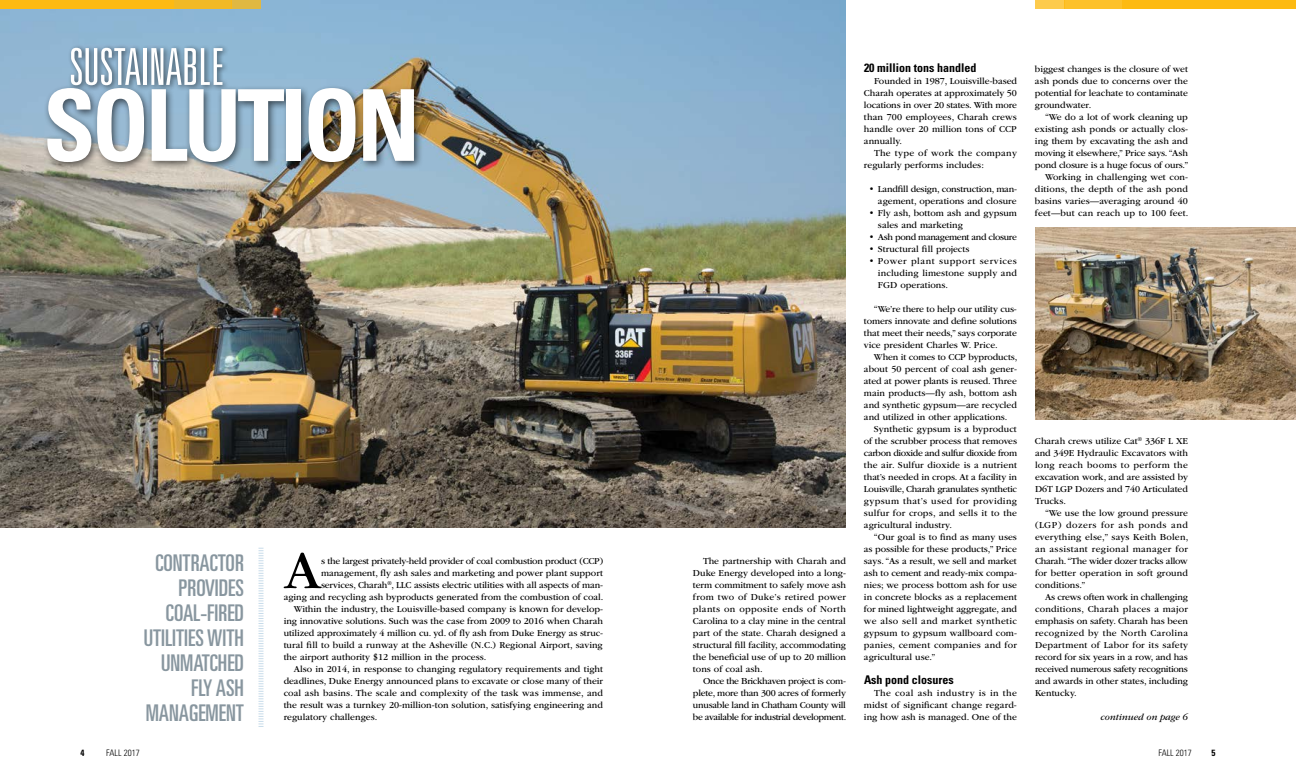
<style>
.page{position:relative;width:1296px;height:783px;background:#fff}
.page>*{position:absolute;margin:0;border:0;box-sizing:border-box;transform-origin:0 0}
.t1{font:700 condensed 99.2px "Univers LT Std";letter-spacing:-.04em;color:#fff;scale:.95 1}
.t2{font:55.3px "ITC Garamond Std";color:#000}
.t3{font:300 ultra-condensed 51px "Univers LT Std";letter-spacing:-.01em;color:#fff}
.t4{font:ultra-condensed 23px/25px "Univers LT Std";color:#88969f;text-align:right}
.t5{font:700 condensed 12px "Univers LT Std";color:#000}
.t6{font:9.5px/12px "ITC Garamond Std";color:#000;text-align:justify}
.t7{font:9.5px "ITC Garamond Std";letter-spacing:-.025em;color:#000}
.t8{font:9.5px "ITC Garamond Std";letter-spacing:-.035em;color:#000}
.t9{font:italic 9.5px "ITC Garamond Std";color:#000}
.t10{font:300 condensed 9px "Univers LT Std";color:#000}
.t11{font:700 condensed 9px "Univers LT Std";color:#000}
</style>
<div class="page">
<img style="left:0;top:0;width:846px;height:528px">
<div style="left:0;top:0;width:173px;height:9px;background:#fdba12"></div>
<div style="left:173px;top:0;width:59px;height:9px;background:#f1b925"></div>
<div style="left:232px;top:0;width:29px;height:9px;background:#e0b842"></div>
<div style="left:1123px;top:0;width:173px;height:9px;background:#fdba12"></div>
<div style="left:1064px;top:0;width:59px;height:9px;background:#fdc12a"></div>
<div style="left:1035px;top:0;width:29px;height:9px;background:#fdcb4d"></div>
<div style="left:67px;top:44px;width:162px;height:49px;background:#000;opacity:.6"></div>
<div style="left:43px;top:84px;width:381px;height:87px;background:#000;opacity:.6"></div>
<svg style="left:258px;top:548px;width:6px;height:179px"></svg>
<img style="left:1035px;top:228px;width:261px;height:192px">
<h3 class="t3" style="left:69px;top:40px;width:156px">SUSTAINABLE</h3>
<h1 class="t1" style="left:43px;top:65px;width:398px">SOLUTION</h1>
<h3 class="t4" style="left:144px;top:551px;width:102px">CONTRACTOR<br>PROVIDES<br>COAL-FIRED<br>UTILITIES WITH<br>UNMATCHED<br>FLY ASH<br>MANAGEMENT</h3>
<h2 class="t2" style="left:284px;top:540px;width:38px">A</h2>
<p class="t7" style="left:321px;top:556px;width:284px">s the largest privately-held provider of coal combustion product (CCP)</p>
<p class="t6" style="left:321px;top:567px;width:284px">management, fly ash sales and marketing and power plant support</p>
<p class="t6" style="left:321px;top:579px;width:284px">services, Charah<sup>®</sup>, LLC assists electric utilities with all aspects of man-</p>
<p class="t6" style="left:284px;top:591px;width:321px">aging and recycling ash byproducts generated from the combustion of coal.</p>
<p class="t6" style="left:294px;top:603px;width:311px">Within the industry, the Louisville-based company is known for develop-</p>
<p class="t6" style="left:284px;top:615px;width:321px">ing innovative solutions. Such was the case from 2009 to 2016 when Charah</p>
<p class="t6" style="left:284px;top:627px;width:321px">utilized approximately 4 million cu. yd. of fly ash from Duke Energy as struc-</p>
<p class="t6" style="left:284px;top:639px;width:321px">tural fill to build a runway at the Asheville (N.C.) Regional Airport, saving</p>
<p class="t6" style="left:284px;top:651px;width:204px">the airport authority $12 million in the process.</p>
<p class="t6" style="left:294px;top:663px;width:311px">Also in 2014, in response to changing regulatory requirements and tight</p>
<p class="t6" style="left:284px;top:675px;width:321px">deadlines, Duke Energy announced plans to excavate or close many of their</p>
<p class="t6" style="left:284px;top:687px;width:321px">coal ash basins. The scale and complexity of the task was immense, and</p>
<p class="t6" style="left:284px;top:699px;width:321px">the result was a turnkey 20-million-ton solution, satisfying engineering and</p>
<p class="t6" style="left:284px;top:711px;width:95px">regulatory challenges.</p>
<p class="t6" style="left:693px;top:555px;width:155px;text-indent:10px">The partnership with Charah and Duke Energy developed into a long&shy;term commitment to safely move ash from two of Duke’s retired power plants on opposite ends of North Carolina to a clay mine in the central part of the state. Charah designed a structural fill facility, accommodating the beneficial use of up to 20 million tons of coal ash.</p>
<p class="t6" style="left:693px;top:675px;width:155px;text-indent:10px">Once the Brickhaven project is com&shy;plete, more than 300 acres of formerly unusable land in Chatham County will be available for industrial development.</p>
<p class="t5" style="left:864px;top:60px;width:114px">20 million tons handled</p>
<p class="t6" style="left:864px;top:75px;width:155px;text-indent:10px">Founded in 1987, Louisville-based Charah operates at approximately 50 locations in over 20 states. With more than 700 employees, Charah crews handle over 20 million tons of CCP annually.</p>
<p class="t6" style="left:864px;top:147px;width:155px;text-indent:10px">The type of work the company regularly performs includes:</p>
<p class="t6" style="left:869px;top:183px;width:150px;text-align:right">• Landfill design, construction, man&shy;agement, operations and closure</p>
<p class="t6" style="left:878px;top:207px;width:141px;text-indent:-9px">• Fly ash, bottom ash and gypsum sales and marketing</p>
<p class="t8" style="left:869px;top:232px;width:150px">• Ash pond management and closure</p>
<p class="t6" style="left:869px;top:243px;width:102px">• Structural fill projects</p>
<p class="t6" style="left:878px;top:255px;width:141px;text-indent:-9px">• Power plant support services including limestone supply and FGD operations.</p>
<p class="t6" style="left:864px;top:303px;width:155px;text-indent:10px">“We’re there to help our utility cus&shy;tomers innovate and define solutions that meet their needs,” says corporate vice president Charles W. Price.</p>
<p class="t6" style="left:864px;top:351px;width:155px;text-indent:10px">When it comes to CCP byproducts, about 50 percent of coal ash gener&shy;ated at power plants is reused. Three main products—fly ash, bottom ash and synthetic gypsum—are recycled and utilized in other applications.</p>
<p class="t6" style="left:864px;top:423px;width:155px;text-indent:10px">Synthetic gypsum is a byproduct of the scrubber process that removes carbon dioxide and sulfur dioxide from the air. Sulfur dioxide is a nutrient that’s needed in crops. At a facility in Louisville, Charah granulates synthetic gypsum that’s used for providing sulfur for crops, and sells it to the agricultural industry.</p>
<p class="t6" style="left:864px;top:531px;width:155px;text-indent:10px">“Our goal is to find as many uses as possible for these products,” Price says. “As a result, we sell and market ash to cement and ready-mix compa&shy;nies; we process bottom ash for use in concrete blocks as a replacement for mined lightweight aggregate, and we also sell and market synthetic gypsum to gypsum wallboard com&shy;panies, cement companies and for agricultural use.”</p>
<p class="t5" style="left:864px;top:672px;width:91px">Ash pond closures</p>
<p class="t6" style="left:864px;top:687px;width:155px;text-indent:10px">The coal ash industry is in the midst of significant change regard&shy;ing how ash is managed. One of the</p>
<p class="t6" style="left:1035px;top:63px;width:154px">biggest changes is the closure of wet ash ponds due to concerns over the potential for leachate to contaminate groundwater.</p>
<p class="t6" style="left:1035px;top:111px;width:155px;text-align:right">“We do a lot of work cleaning up existing ash ponds or actually clos&shy;ing them by excavating the ash and moving it elsewhere,” Price says. “Ash pond closure is a huge focus of ours.” Working in challenging wet con&shy;ditions, the depth of the ash pond basins varies—averaging around 40 feet—but can reach up to 100 feet.</p>
<p class="t6" style="left:1035px;top:435px;width:155px">Charah crews utilize Cat<sup>®</sup> 336F L XE and 349E Hydraulic Excavators with long reach booms to perform the excavation work, and are assisted by D6T LGP Dozers and 740 Articulated Trucks.</p>
<p class="t6" style="left:1035px;top:507px;width:155px;text-indent:10px">“We use the low ground pressure (LGP) dozers for ash ponds and everything else,” says Keith Bolen, an assistant regional manager for Charah. “The wider dozer tracks allow for better operation in soft ground conditions.”</p>
<p class="t6" style="left:1035px;top:591px;width:155px;text-indent:10px">As crews often work in challenging conditions, Charah places a major emphasis on safety. Charah has been recognized by the North Carolina Department of Labor for its safety record for six years in a row, and has received numerous safety recognitions and awards in other states, including Kentucky.</p>
<p class="t9" style="left:1100px;top:712px;width:89px">continued on page 6</p>
<p class="t11" style="left:80px;top:747px;width:5px">4</p>
<p class="t10" style="left:106px;top:747px;width:35px">FALL 2017</p>
<p class="t10" style="left:1158px;top:747px;width:35px">FALL 2017</p>
<p class="t11" style="left:1212px;top:747px;width:5px">5</p>
</div>
